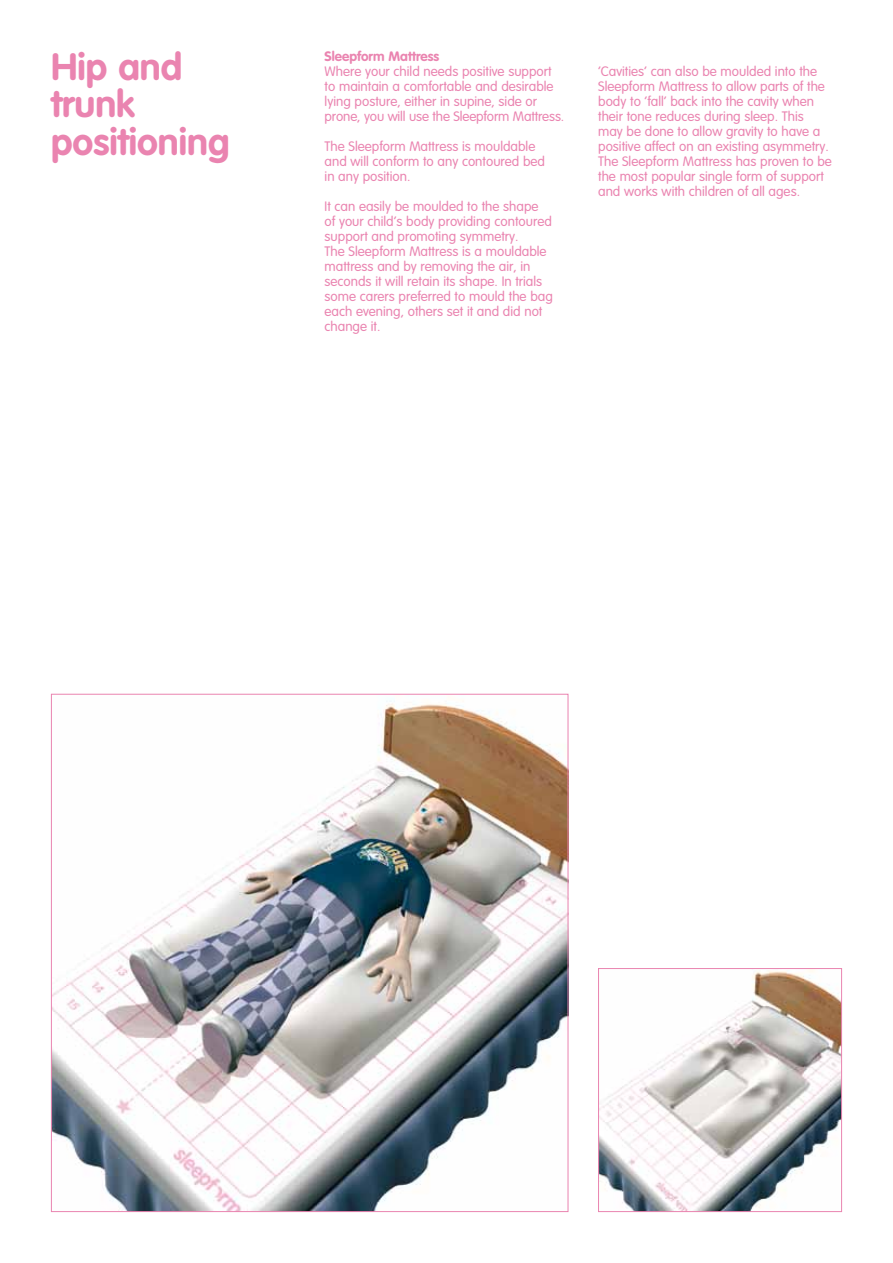
<style>
.page{position:relative;width:893px;height:1263px;background:#fff}
.page>*{position:absolute;margin:0;border:0;box-sizing:border-box;transform-origin:0 0}
.t1{font:700 37.5px/37.5px "VAG Rounded Std";color:#ea84b0}
.t2{font:300 13.5px/15px "VAG Rounded Std";color:#ea84b0}
.t3{font:700 13.5px "VAG Rounded Std";color:#ea84b0}
</style>
<div class="page">
<img style="left:600px;top:970px;width:240px;height:240px">
<div style="left:598px;top:968px;width:244px;height:244px;border:1px solid #ea84b0"></div>
<img style="left:53px;top:700px;width:513px;height:510px">
<h1 class="t1" style="left:51px;top:49px;width:180px">Hip and trunk positioning</h1>
<p class="t3" style="left:325px;top:49px;width:116px">Sleepform Mattress</p>
<p class="t2" style="left:325px;top:65px;width:241px">Where your child needs positive support to maintain a comfortable and desirable lying posture, either in supine, side or prone, you will use the Sleepform Mattress.</p>
<p class="t2" style="left:325px;top:140px;width:222px">The Sleepform Mattress is mouldable and will conform to any contoured bed in any position.</p>
<p class="t2" style="left:325px;top:200px;width:230px">It can easily be moulded to the shape<br>of your child’s body providing contoured support and promoting symmetry.<br>The Sleepform Mattress is a mouldable mattress and by removing the air, in seconds it will retain its shape. In trials some carers preferred to mould the bag each evening, others set it and did not change it.</p>
<p class="t2" style="left:598px;top:65px;width:235px">‘Cavities’ can also be moulded into the Sleepform Mattress to allow parts of the body to ‘fall’ back into the cavity when their tone reduces during sleep. This may be done to allow gravity to have a positive affect on an existing asymmetry.<br>The Sleepform Mattress has proven to be the most popular single form of support and works with children of all ages.</p>
</div>
